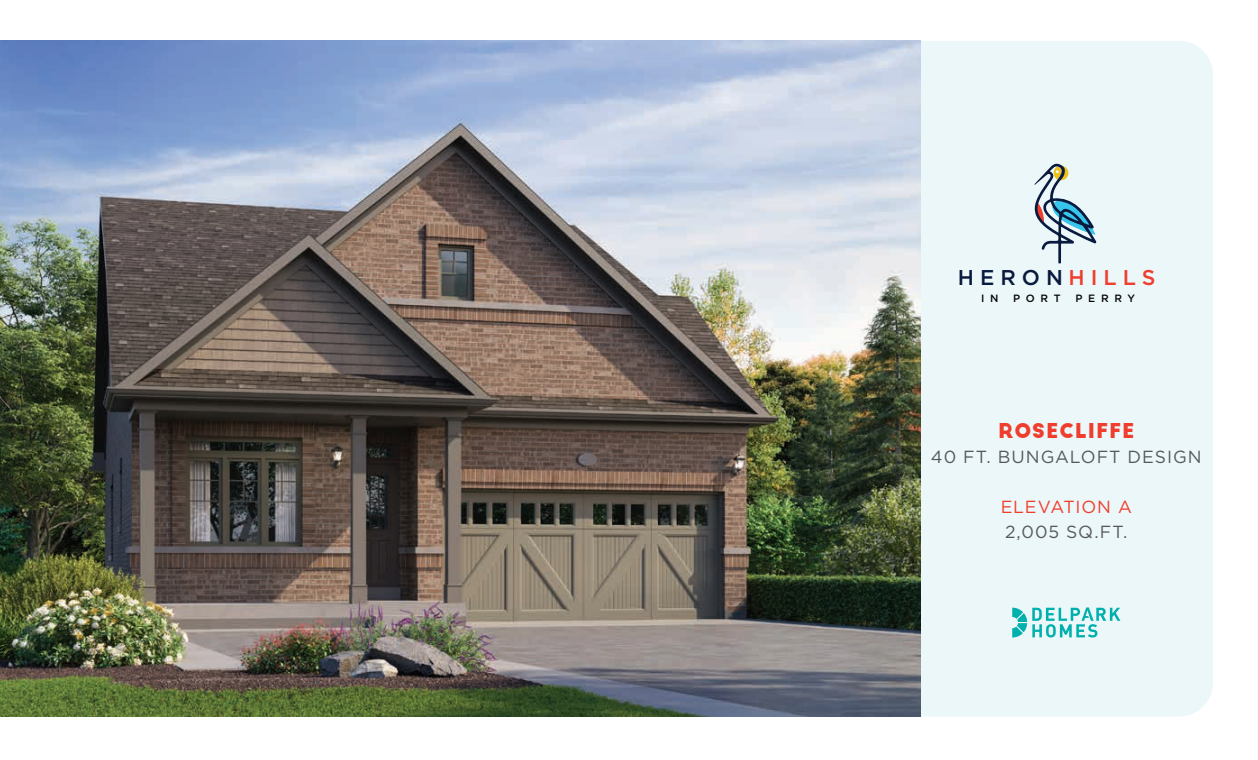
<style>
.page{position:relative;width:1258px;height:760px;background:#fff}
.page>*{position:absolute;margin:0;border:0;box-sizing:border-box;transform-origin:0 0}
.t1{font:500 21.38px "Gotham";letter-spacing:.28em;color:#091a3f}
.t2{font:700 20px "Big John PRO";letter-spacing:.035em;color:#ef3e2d}
.t3{font:17.5px "Gotham";letter-spacing:.055em;color:#56595b}
.t4{font:17.5px "Gotham";letter-spacing:.045em;color:#ef3e2d}
.t5{font:500 10.62px "Gotham";letter-spacing:.54em;color:#050504}
.s1{color:#ef3e2d}
</style>
<div class="page">
<div style="left:920px;top:41px;width:292px;height:675px;background:#ecf7f9"></div>
<img style="left:0;top:41px;width:920px;height:675px">
<svg style="left:1012px;top:607px;width:108px;height:30px"></svg>
<svg style="left:1034px;top:163px;width:62px;height:100px"></svg>
<p class="t1" style="left:957px;top:263px;width:199px">HERON<span class="s1">HILLS</span></p>
<p class="t5" style="left:981px;top:291px;width:19px">I N</p>
<p class="t5" style="left:1013px;top:291px;width:49px">PORT</p>
<p class="t5" style="left:1075px;top:291px;width:61px">PERRY</p>
<p class="t2" style="left:998px;top:418px;width:138px">ROSECLIFFE</p>
<p class="t3" style="left:930px;top:445px;width:272px">40 FT. BUNGALOFT DESIGN</p>
<p class="t4" style="left:1000px;top:495px;width:133px">ELEVATION A</p>
<p class="t3" style="left:1005px;top:520px;width:124px">2,005 SQ.FT.</p>
</div>
